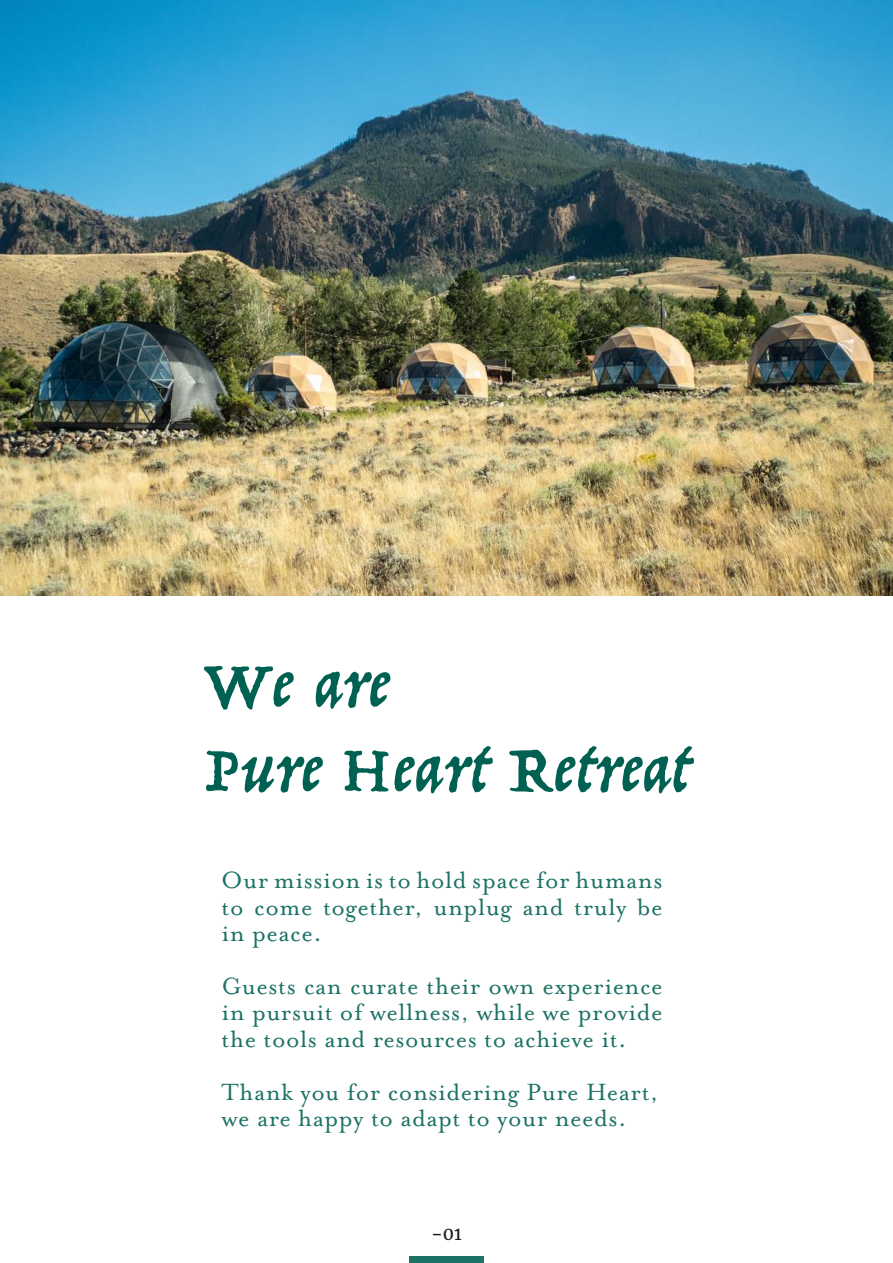
<style>
.page{position:relative;width:893px;height:1263px;background:#fff}
.page>*{position:absolute;margin:0;border:0;box-sizing:border-box;transform-origin:0 0}
.Headline_-_Align_Left{font:70.5px "Trattatello";letter-spacing:.02em;color:#006152}
.Body_Text{font:27px/26.4px "Mrs Eaves OT";letter-spacing:.02em;color:#1c7265;text-align:justify}
.t1{font:18px "Merriweather";color:#231f20}
</style>
<div class="page">
<div style="left:409px;top:1257px;width:75px;height:6px;background:#1c7265"></div>
<img style="left:0;top:0;width:893px;height:595px">
<p class="Headline_-_Align_Left" style="left:203px;top:640px;width:186px">We are</p>
<p class="Headline_-_Align_Left" style="left:205px;top:725px;width:484px">Pure Heart Retreat</p>
<p class="Body_Text" style="left:222px;top:867px;width:442px">Our mission is to hold space for humans to come together, unplug and truly be in peace.</p>
<p class="Body_Text" style="left:222px;top:973px;width:443px">Guests can curate their own experience in pursuit of wellness, while we provide the tools and resources to achieve it.</p>
<p class="Body_Text" style="left:222px;top:1079px;width:439px">Thank you for considering Pure Heart,</p>
<p class="Body_Text" style="left:222px;top:1105px;width:406px">we are happy to adapt to your needs.</p>
<p class="t1" style="left:431px;top:1223px;width:32px">-01</p>
</div>
